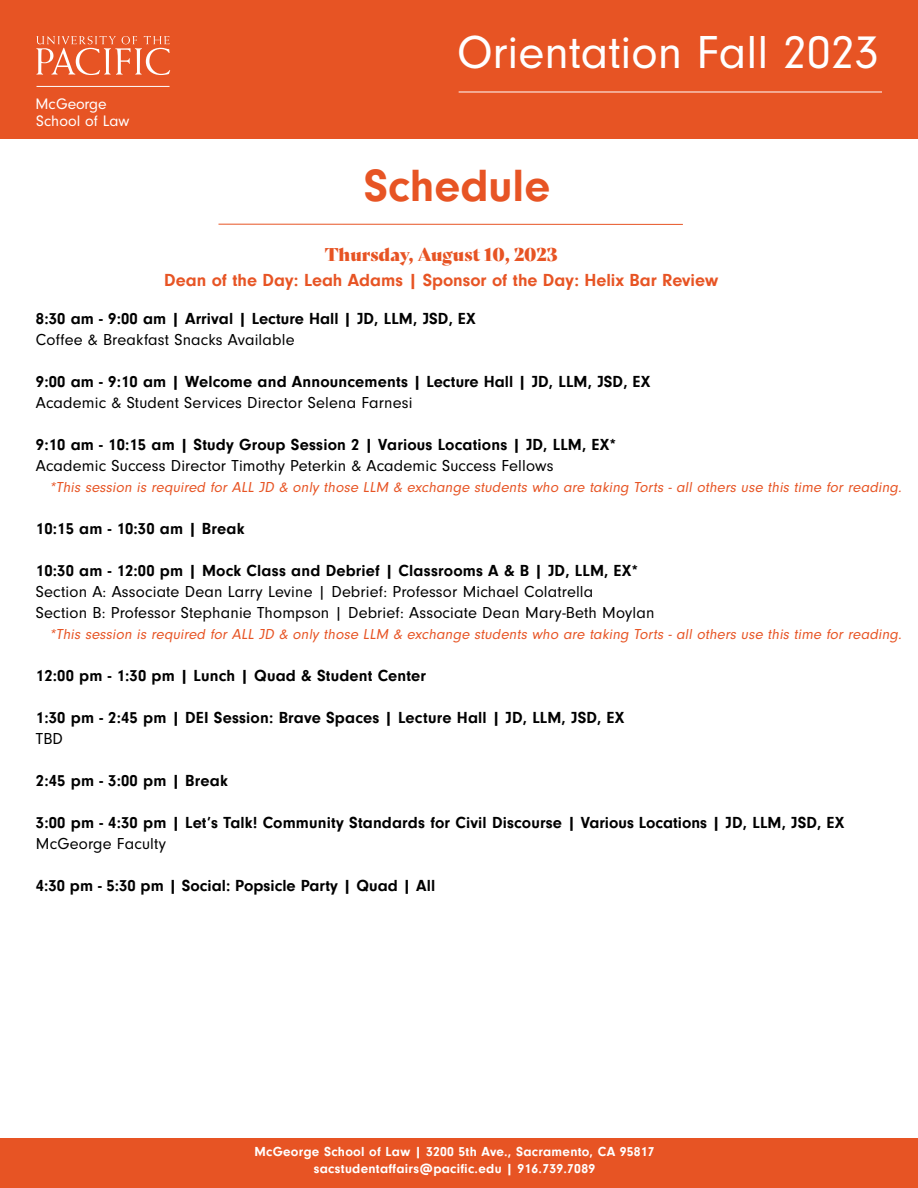
<style>
.page{position:relative;width:918px;height:1188px;background:#fff}
.page>*{position:absolute;margin:0;border:0;box-sizing:border-box;transform-origin:0 0}
.t1{font:48px "Neuzeit Gro";color:#fff}
.t2{font:700 46.5px "Neuzeit Gro";color:#e75424}
.t3{font:700 18px "Neuzeit Gro";color:#e75424}
.t4{font:18px "Bely Display";color:#e75424}
.t5{font:700 16.5px "Neuzeit Gro";letter-spacing:.01em;color:#000}
.t6{font:16.5px "Neuzeit Gro";letter-spacing:.01em;color:#000}
.t7{font:15.75px/17.5px "Neuzeit Gro";letter-spacing:.005em;color:#fff}
.t8{font:italic 15px "Neuzeit Gro";color:#e75424}
.t9{font:700 13.5px/16.2px "Neuzeit Gro";letter-spacing:.02em;color:#fff;text-align:center}
</style>
<div class="page">
<div style="left:0;top:0;width:918px;height:139px;background:#e75424"></div>
<div style="left:0;top:1138px;width:918px;height:50px;background:#e75424"></div>
<svg style="left:36px;top:36px;width:134px;height:39px"></svg>
<hr style="left:37px;top:86px;width:133px;height:1px;background:#fff">
<hr style="left:459px;top:92px;width:423px;height:1px;background:#fff">
<hr style="left:219px;top:224px;width:464px;height:1px;background:#e75424">
<p class="t7" style="left:36px;top:95px;width:95px">McGeorge<br>School of Law</p>
<h1 class="t1" style="left:457px;top:26px;width:423px">Orientation Fall 2023</h1>
<h2 class="t2" style="left:364px;top:160px;width:188px">Schedule</h2>
<p class="t4" style="left:325px;top:240px;width:234px">Thursday, August 10, 2023</p>
<p class="t3" style="left:164px;top:270px;width:556px">Dean of the Day: Leah Adams | Sponsor of the Day: Helix Bar Review</p>
<p class="t5" style="left:36px;top:309px;width:441px">8:30 am - 9:00 am | Arrival | Lecture Hall | JD, LLM, JSD, EX</p>
<p class="t6" style="left:36px;top:330px;width:260px">Coffee &amp; Breakfast Snacks Available</p>
<p class="t5" style="left:36px;top:372px;width:616px">9:00 am - 9:10 am | Welcome and Announcements | Lecture Hall | JD, LLM, JSD, EX</p>
<p class="t6" style="left:36px;top:393px;width:378px">Academic &amp; Student Services Director Selena Farnesi</p>
<p class="t5" style="left:36px;top:435px;width:582px">9:10 am - 10:15 am | Study Group Session 2 | Various Locations | JD, LLM, EX*</p>
<p class="t6" style="left:36px;top:456px;width:519px">Academic Success Director Timothy Peterkin &amp; Academic Success Fellows</p>
<p class="t8" style="left:49px;top:479px;width:856px">*This session is required for ALL JD &amp; only those LLM &amp; exchange students who are taking Torts - all others use this time for reading.</p>
<p class="t5" style="left:36px;top:519px;width:210px">10:15 am - 10:30 am | Break</p>
<p class="t5" style="left:36px;top:561px;width:604px">10:30 am - 12:00 pm | Mock Class and Debrief | Classrooms A &amp; B | JD, LLM, EX*</p>
<p class="t6" style="left:36px;top:582px;width:559px">Section A: Associate Dean Larry Levine | Debrief: Professor Michael Colatrella</p>
<p class="t6" style="left:36px;top:603px;width:620px">Section B: Professor Stephanie Thompson | Debrief: Associate Dean Mary-Beth Moylan</p>
<p class="t8" style="left:49px;top:626px;width:856px">*This session is required for ALL JD &amp; only those LLM &amp; exchange students who are taking Torts - all others use this time for reading.</p>
<p class="t5" style="left:36px;top:666px;width:392px">12:00 pm - 1:30 pm | Lunch | Quad &amp; Student Center</p>
<p class="t5" style="left:36px;top:708px;width:590px">1:30 pm - 2:45 pm | DEI Session: Brave Spaces | Lecture Hall | JD, LLM, JSD, EX</p>
<p class="t6" style="left:36px;top:729px;width:29px">TBD</p>
<p class="t5" style="left:36px;top:771px;width:193px">2:45 pm - 3:00 pm | Break</p>
<p class="t5" style="left:36px;top:813px;width:810px">3:00 pm - 4:30 pm | Let’s Talk! Community Standards for Civil Discourse | Various Locations | JD, LLM, JSD, EX</p>
<p class="t6" style="left:36px;top:834px;width:132px">McGeorge Faculty</p>
<p class="t5" style="left:36px;top:876px;width:401px">4:30 pm - 5:30 pm | Social: Popsicle Party | Quad | All</p>
<p class="t9" style="left:254px;top:1144px;width:402px">McGeorge School of Law | 3200 5th Ave., Sacramento, CA 95817 sacstudentaffairs@pacific.edu | 916.739.7089</p>
</div>
